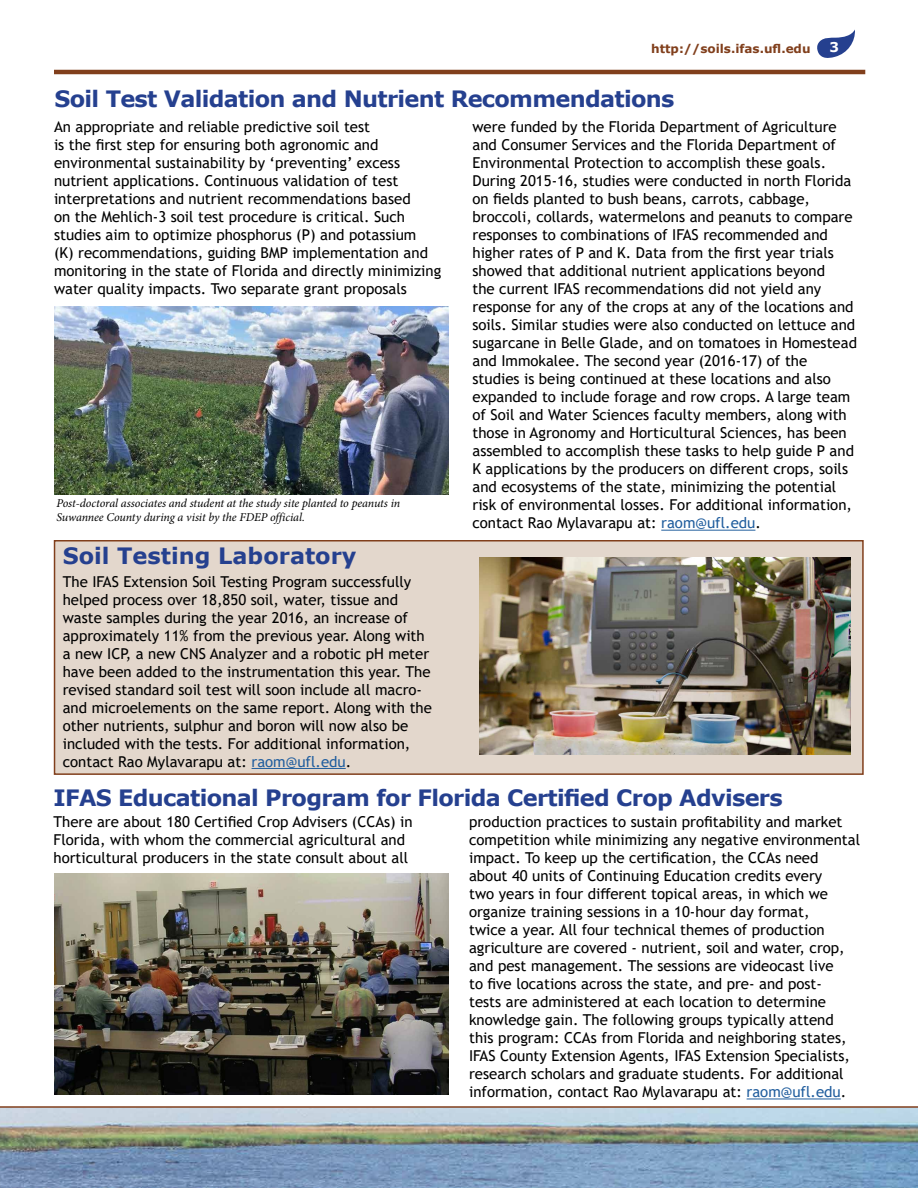
<style>
.page{position:relative;width:918px;height:1188px;background:#fff}
.page>*{position:absolute;margin:0;border:0;box-sizing:border-box;transform-origin:0 0}
.t1{font:700 22.5px "Verdana";letter-spacing:-.03em;color:#25408f}
.t2{font:700 22.5px "Verdana";color:#25408f}
.t3{font:15px/18px "Trebuchet MS";color:#000}
.t4{font:700 13.5px "Verdana";color:#fff}
.t5{font:italic 12px/14.4px "Minion Pro";letter-spacing:-.01em;color:#000}
.t6{font:700 12px "Verdana";color:#813f1c}
.s1{color:#215e9e}
</style>
<div class="page">
<hr style="left:661px;top:530px;width:94px;height:1px;background:#215e9e">
<hr style="left:747px;top:1099px;width:94px;height:1px;background:#215e9e">
<div style="left:55px;top:541px;width:808px;height:233px;background:#e3d7cc"></div>
<hr style="left:252px;top:768px;width:94px;height:1px;background:#215e9e">
<div style="left:54px;top:540px;width:810px;height:235px;border:2px solid #813f1c"></div>
<img style="left:479px;top:558px;width:371px;height:196px">
<svg style="left:817px;top:29px;width:38px;height:29px"></svg>
<img style="left:0;top:1108px;width:918px;height:80px">
<img style="left:55px;top:306px;width:393px;height:188px">
<img style="left:54px;top:873px;width:394px;height:222px">
<hr style="left:54px;top:70px;width:811px;height:4px;background:#813f1c">
<hr style="left:0;top:1106px;width:918px;height:2px;background:#813f1c">
<p class="t6" style="left:651px;top:40px;width:161px">http://soils.ifas.ufl.edu</p>
<p class="t4" style="left:830px;top:38px;width:11px">3</p>
<h1 class="t1" style="left:55px;top:83px;width:622px">Soil Test Validation and Nutrient Recommendations</h1>
<p class="t3" style="left:54px;top:118px;width:389px">An appropriate and reliable predictive soil test<br>is the first step for ensuring both agronomic and environmental sustainability by ‘preventing’ excess nutrient applications. Continuous validation of test interpretations and nutrient recommendations based<br>on the Mehlich-3 soil test procedure is critical. Such studies aim to optimize phosphorus (P) and potassium<br>(K) recommendations, guiding BMP implementation and monitoring in the state of Florida and directly minimizing water quality impacts. Two separate grant proposals</p>
<p class="t3" style="left:472px;top:118px;width:386px">were funded by the Florida Department of Agriculture and Consumer Services and the Florida Department of Environmental Protection to accomplish these goals.<br>During 2015-16, studies were conducted in north Florida on fields planted to bush beans, carrots, cabbage, broccoli, collards, watermelons and peanuts to compare responses to combinations of IFAS recommended and higher rates of P and K. Data from the first year trials showed that additional nutrient applications beyond<br>the current IFAS recommendations did not yield any response for any of the crops at any of the locations and soils. Similar studies were also conducted on lettuce and sugarcane in Belle Glade, and on tomatoes in Homestead and Immokalee. The second year (2016-17) of the studies is being continued at these locations and also expanded to include forage and row crops. A large team of Soil and Water Sciences faculty members, along with those in Agronomy and Horticultural Sciences, has been assembled to accomplish these tasks to help guide P and K applications by the producers on different crops, soils and ecosystems of the state, minimizing the potential risk of environmental losses. For additional information, contact Rao Mylavarapu at: <span class="s1">raom@ufl.edu</span>.</p>
<p class="t5" style="left:56px;top:496px;width:345px">Post-doctoral associates and student at the study site planted to peanuts in<br>Suwannee County during a visit by the FDEP official.</p>
<h1 class="t2" style="left:63px;top:540px;width:295px">Soil Testing Laboratory</h1>
<p class="t3" style="left:63px;top:572px;width:371px">The IFAS Extension Soil Testing Program successfully helped process over 18,850 soil, water, tissue and waste samples during the year 2016, an increase of approximately 11% from the previous year. Along with a new ICP, a new CNS Analyzer and a robotic pH meter have been added to the instrumentation this year. The revised standard soil test will soon include all macro&shy;and microelements on the same report. Along with the other nutrients, sulphur and boron will now also be included with the tests. For additional information, contact Rao Mylavarapu at: <span class="s1">raom@ufl.edu</span>.</p>
<h1 class="t1" style="left:53px;top:782px;width:731px">IFAS Educational Program for Florida Certified Crop Advisers</h1>
<p class="t3" style="left:53px;top:813px;width:361px">There are about 180 Certified Crop Advisers (CCAs) in<br>Florida, with whom the commercial agricultural and horticultural producers in the state consult about all</p>
<p class="t3" style="left:469px;top:813px;width:393px">production practices to sustain profitability and market competition while minimizing any negative environmental impact. To keep up the certification, the CCAs need about 40 units of Continuing Education credits every<br>two years in four different topical areas, in which we organize training sessions in a 10-hour day format,<br>twice a year. All four technical themes of production agriculture are covered - nutrient, soil and water, crop, and pest management. The sessions are videocast live<br>to five locations across the state, and pre- and post-<br>tests are administered at each location to determine knowledge gain. The following groups typically attend this program: CCAs from Florida and neighboring states, IFAS County Extension Agents, IFAS Extension Specialists, research scholars and graduate students. For additional information, contact Rao Mylavarapu at: <span class="s1">raom@ufl.edu</span>.</p>
</div>
